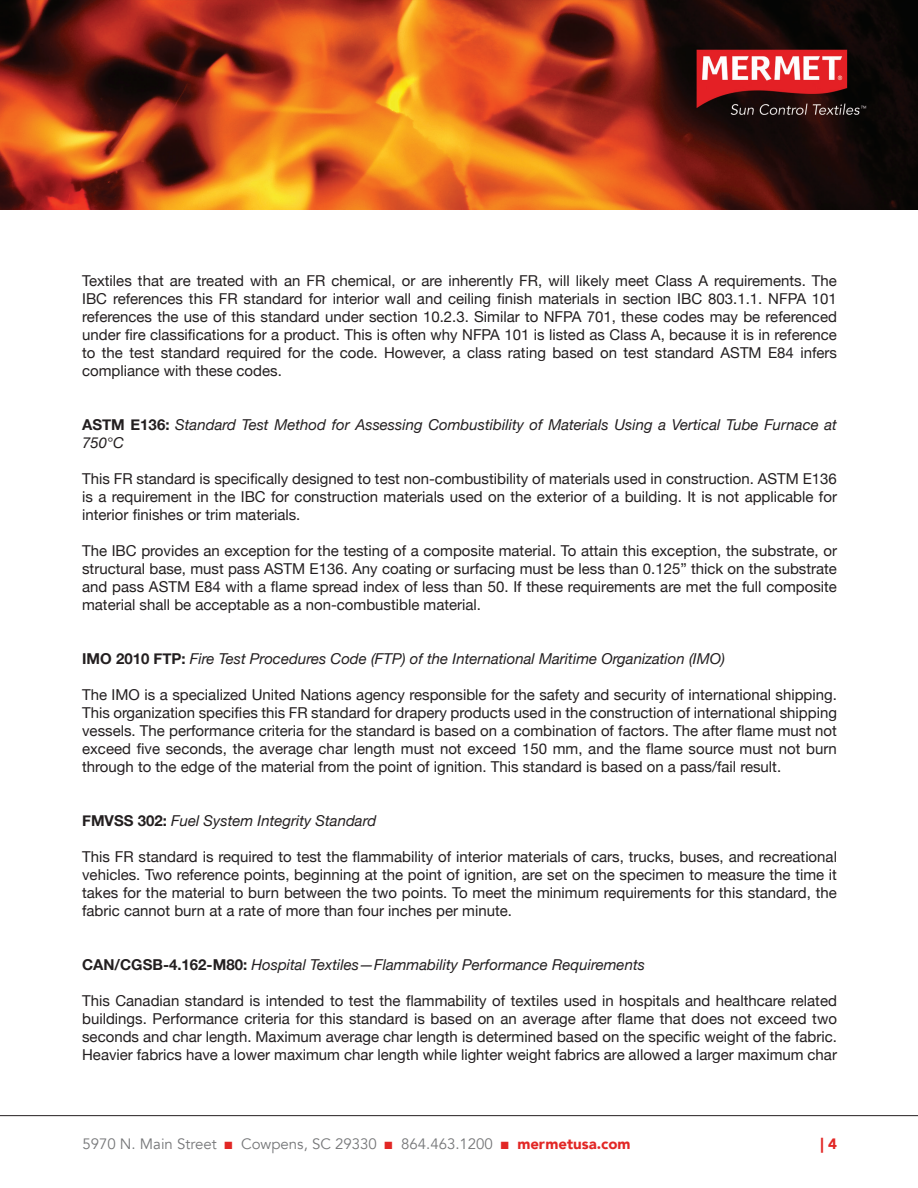
<style>
.page{position:relative;width:918px;height:1188px;background:#fff}
.page>*{position:absolute;margin:0;border:0;box-sizing:border-box;transform-origin:0 0}
.t1{font:15px/18px "Helvetica Neue";color:#231f20;text-align:justify}
.t2{font:italic 15px/18px "Helvetica Neue";color:#231f20}
.t3{font:15px "Avenir";color:#767779}
.t4{font:900 15px "Avenir";color:#e22725}
.s1{font-weight:700;font-style:normal}
.s2{color:#e22725}
.s3{font-weight:900;color:#e22725}
</style>
<div class="page">
<hr style="left:0;top:1115px;width:918px;height:1px;background:#231f20">
<img style="left:0;top:0;width:918px;height:210px">
<p class="t1" style="left:82px;top:273px;width:756px">Textiles that are treated with an FR chemical, or are inherently FR, will likely meet Class A requirements. The IBC references this FR standard for interior wall and ceiling finish materials in section IBC 803.1.1. NFPA 101 references the use of this standard under section 10.2.3. Similar to NFPA 701, these codes may be referenced under fire classifications for a product. This is often why NFPA 101 is listed as Class A, because it is in reference to the test standard required for the code. However, a class rating based on test standard ASTM E84 infers compliance with these codes.</p>
<p class="t2" style="left:82px;top:417px;width:756px"><span class="s1">ASTM E136:</span> Standard Test Method for Assessing Combustibility of Materials Using a Vertical Tube Furnace at<br>750°C</p>
<p class="t1" style="left:82px;top:471px;width:756px">This FR standard is specifically designed to test non-combustibility of materials used in construction. ASTM E136 is a requirement in the IBC for construction materials used on the exterior of a building. It is not applicable for interior finishes or trim materials.</p>
<p class="t1" style="left:82px;top:543px;width:756px">The IBC provides an exception for the testing of a composite material. To attain this exception, the substrate, or structural base, must pass ASTM E136. Any coating or surfacing must be less than 0.125” thick on the substrate and pass ASTM E84 with a flame spread index of less than 50. If these requirements are met the full composite material shall be acceptable as a non-combustible material.</p>
<p class="t2" style="left:82px;top:651px;width:644px"><span class="s1">IMO 2010 FTP:</span> Fire Test Procedures Code (FTP) of the International Maritime Organization (IMO)</p>
<p class="t1" style="left:82px;top:687px;width:756px">The IMO is a specialized United Nations agency responsible for the safety and security of international shipping.<br>This organization specifies this FR standard for drapery products used in the construction of international shipping vessels. The performance criteria for the standard is based on a combination of factors. The after flame must not exceed five seconds, the average char length must not exceed 150 mm, and the flame source must not burn through to the edge of the material from the point of ignition. This standard is based on a pass/fail result.</p>
<p class="t2" style="left:82px;top:813px;width:296px"><span class="s1">FMVSS 302:</span> Fuel System Integrity Standard</p>
<p class="t1" style="left:82px;top:849px;width:756px">This FR standard is required to test the flammability of interior materials of cars, trucks, buses, and recreational vehicles. Two reference points, beginning at the point of ignition, are set on the specimen to measure the time it takes for the material to burn between the two points. To meet the minimum requirements for this standard, the fabric cannot burn at a rate of more than four inches per minute.</p>
<p class="t2" style="left:82px;top:957px;width:564px"><span class="s1">CAN/CGSB-4.162-M80:</span> Hospital Textiles—Flammability Performance Requirements</p>
<p class="t1" style="left:82px;top:993px;width:756px">This Canadian standard is intended to test the flammability of textiles used in hospitals and healthcare related buildings. Performance criteria for this standard is based on an average after flame that does not exceed two seconds and char length. Maximum average char length is determined based on the specific weight of the fabric.<br>Heavier fabrics have a lower maximum char length while lighter weight fabrics are allowed a larger maximum char</p>
<p class="t3" style="left:82px;top:1135px;width:550px">5970 N. Main Street <span class="s2">■</span> Cowpens, SC 29330 <span class="s2">■</span> 864.463.1200 <span class="s2">■</span> <span class="s3">mermetusa.com</span></p>
<p class="t4" style="left:821px;top:1131px;width:18px">| 4</p>
</div>
